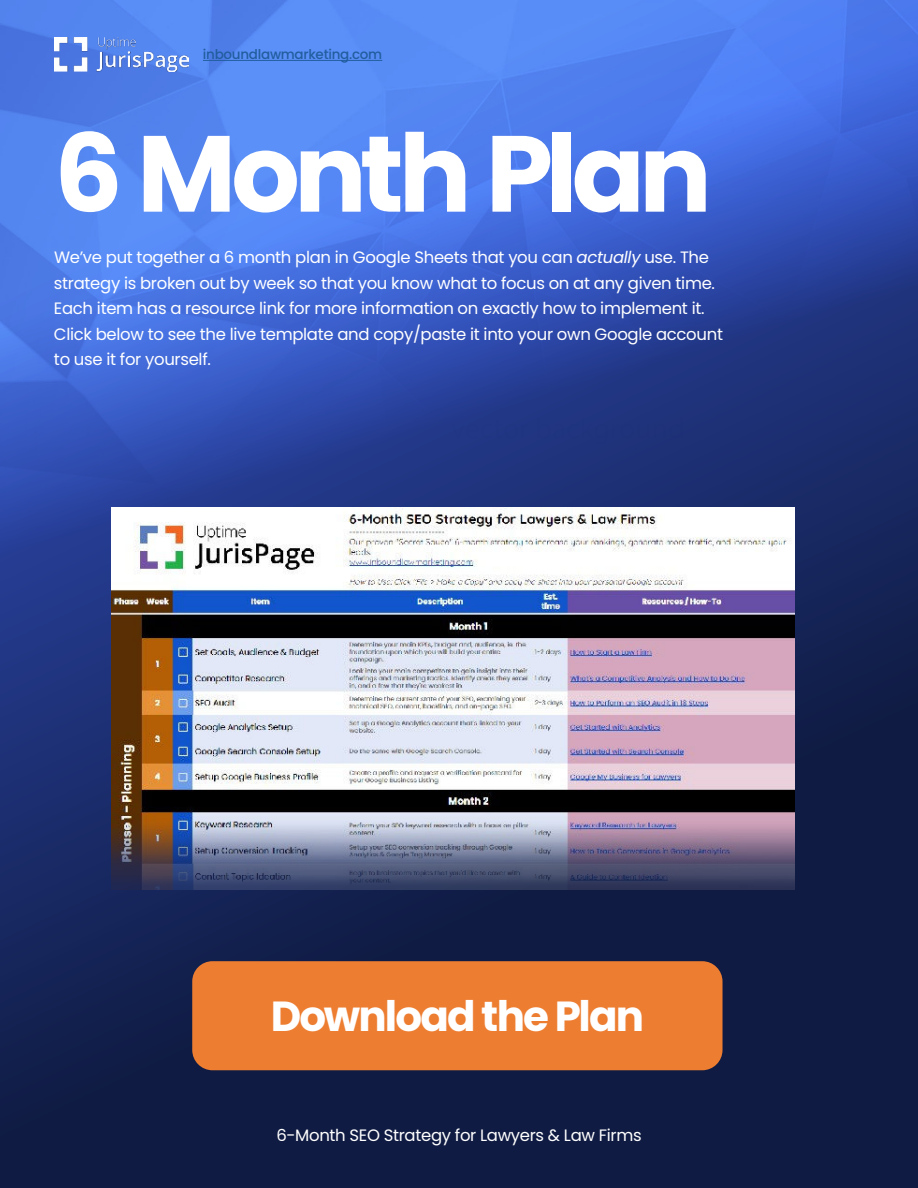
<style>
.page{position:relative;width:918px;height:1188px;background:#fff}
.page>*{position:absolute;margin:0;border:0;box-sizing:border-box;transform-origin:0 0}
.t1{font:700 108px "Poppins";letter-spacing:-.055em;color:#fff}
.t2{font:700 42px "Poppins";letter-spacing:-.045em;color:#fff}
.t3{font:16.5px/25.5px "Poppins";letter-spacing:-.02em;color:#fff}
.t4{font:500 13.5px "Poppins";letter-spacing:-.02em;color:#215e9e}
.s1{font-style:italic}
</style>
<div class="page">
<svg style="left:0;top:637px;width:918px;height:551px;background:#111e4a"></svg>
<img style="left:0;top:0;width:918px;height:637px">
<img style="left:54px;top:38px;width:135px;height:33px">
<hr style="left:203px;top:60px;width:179px;height:1px;background:#215e9e">
<div style="left:192px;top:961px;width:531px;height:109px;background:#ed7d31;border-radius:20px"></div>
<img style="left:111px;top:508px;width:684px;height:382px">
<p class="t4" style="left:203px;top:46px;width:181px">inboundlawmarketing.com</p>
<h1 class="t1" style="left:54px;top:125px;width:659px">6 Month Plan</h1>
<p class="t3" style="left:54px;top:245px;width:671px">We’ve put together a 6 month plan in Google Sheets that you can <span class="s1">actually</span> use. The strategy is broken out by week so that you know what to focus on at any given time.<br>Each item has a resource link for more information on exactly how to implement it.<br>Click below to see the live template and copy/paste it into your own Google account to use it for yourself.</p>
<h2 class="t2" style="left:271px;top:998px;width:375px">Download the Plan</h2>
<p class="t3" style="left:276px;top:1123px;width:367px">6-Month SEO Strategy for Lawyers &amp; Law Firms</p>
</div>
